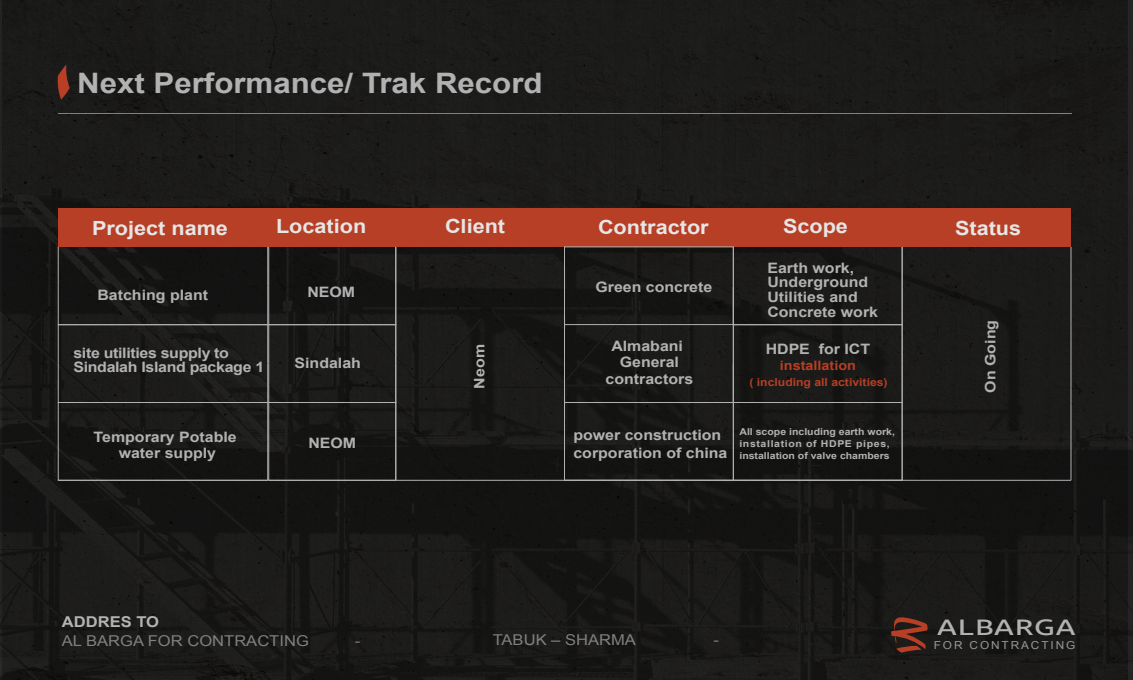
<style>
.page{position:relative;width:1133px;height:680px;background:#1b1a19}
.page>*{position:absolute;margin:0;border:0;box-sizing:border-box;transform-origin:0 0}
.t1{font:700 28.2px "Arial";color:#b2b2b2;scale:1.11 1}
.t2{font:500 21.9px "Diodrum Arabic";letter-spacing:.02em;color:#b2b2b2;scale:1.42 1}
.t3{font:700 19.5px "Arial";color:#e6e6e6;scale:1.11 1}
.t4{font:14.9px "Arial";color:#808080;scale:1.11 1}
.t5{font:700 14.9px "Arial";color:#b3b3b3;scale:1.11 1}
.t6{font:700 14.4px/14.7px "Arial";color:#b2b2b2;text-align:center;scale:1.11 1}
.t7{font:700 14.4px/14.7px "Arial";letter-spacing:-.02em;color:#b2b2b2;scale:1.11 1}
.t8{font:700 13px "Arial";color:#b63f25;scale:1.11 1}
.t9{font:700 11px "Arial";color:#b63f25;scale:1.11 1}
.t10{font:11px "Arial";letter-spacing:.16em;color:#989898;scale:1.07 1}
.t11{font:700 9.5px/11.7px "Arial";color:#b2b2b2;scale:1.11 1}
</style>
<div class="page">
<svg style="left:891px;top:616px;width:37px;height:37px"></svg>
<hr style="left:58px;top:113px;width:1014px;height:1px;background:#808080">
<svg style="left:57px;top:65px;width:13px;height:35px"></svg>
<div style="left:58px;top:208px;width:211px;height:39px;background:#b63f25"></div>
<div style="left:269px;top:208px;width:127px;height:39px;background:#b63f25"></div>
<div style="left:396px;top:208px;width:168px;height:39px;background:#b63f25"></div>
<div style="left:564px;top:208px;width:169px;height:39px;background:#b63f25"></div>
<div style="left:733px;top:208px;width:169px;height:39px;background:#b63f25"></div>
<div style="left:902px;top:208px;width:169px;height:39px;background:#b63f25"></div>
<hr style="left:58px;top:247px;width:1px;height:39px;background:#b2b2b2">
<hr style="left:267px;top:247px;width:1px;height:39px;background:#b2b2b2">
<hr style="left:268px;top:247px;width:1px;height:39px;background:#b2b2b2">
<hr style="left:396px;top:247px;width:1px;height:39px;background:#b2b2b2">
<hr style="left:395px;top:247px;width:1px;height:39px;background:#b2b2b2">
<hr style="left:733px;top:247px;width:1px;height:39px;background:#b2b2b2">
<hr style="left:1071px;top:247px;width:1px;height:39px;background:#b2b2b2">
<hr style="left:902px;top:247px;width:1px;height:39px;background:#b2b2b2">
<hr style="left:395px;top:286px;width:1px;height:39px;background:#b2b2b2">
<div style="left:564px;top:285px;width:170px;height:40px;border:1px solid #b2b2b2"></div>
<hr style="left:902px;top:286px;width:1px;height:39px;background:#b2b2b2">
<hr style="left:1071px;top:286px;width:1px;height:39px;background:#b2b2b2">
<div style="left:58px;top:324px;width:210px;height:40px;border:1px solid #b2b2b2"></div>
<div style="left:268px;top:324px;width:128px;height:40px;border:1px solid #b2b2b2"></div>
<hr style="left:395px;top:325px;width:1px;height:39px;background:#b2b2b2">
<hr style="left:733px;top:287px;width:1px;height:115px;background:#b2b2b2">
<hr style="left:564px;top:287px;width:1px;height:115px;background:#b2b2b2">
<div style="left:733px;top:324px;width:170px;height:40px;border:1px solid #b2b2b2"></div>
<hr style="left:902px;top:325px;width:1px;height:39px;background:#b2b2b2">
<hr style="left:1071px;top:325px;width:1px;height:39px;background:#b2b2b2">
<hr style="left:395px;top:364px;width:1px;height:38px;background:#b2b2b2">
<hr style="left:902px;top:364px;width:1px;height:38px;background:#b2b2b2">
<hr style="left:1071px;top:364px;width:1px;height:39px;background:#b2b2b2">
<div style="left:58px;top:402px;width:210px;height:40px;border:1px solid #b2b2b2"></div>
<div style="left:268px;top:402px;width:128px;height:40px;border:1px solid #b2b2b2"></div>
<hr style="left:395px;top:402px;width:1px;height:39px;background:#b2b2b2">
<div style="left:564px;top:402px;width:170px;height:40px;border:1px solid #b2b2b2"></div>
<div style="left:733px;top:402px;width:170px;height:40px;border:1px solid #b2b2b2"></div>
<hr style="left:902px;top:402px;width:1px;height:39px;background:#b2b2b2">
<hr style="left:1071px;top:402px;width:1px;height:39px;background:#b2b2b2">
<hr style="left:395px;top:441px;width:1px;height:39px;background:#b2b2b2">
<hr style="left:902px;top:441px;width:1px;height:39px;background:#b2b2b2">
<hr style="left:1071px;top:441px;width:1px;height:39px;background:#b2b2b2">
<hr style="left:58px;top:480px;width:210px;height:1px;background:#b2b2b2">
<hr style="left:269px;top:480px;width:127px;height:1px;background:#b2b2b2">
<hr style="left:396px;top:480px;width:675px;height:1px;background:#b2b2b2">
<h1 class="t1" style="left:77px;top:65px;width:421px">Next Performance/ Trak Record</h1>
<h3 class="t3" style="left:92px;top:215px;width:124px">Project name</h3>
<h3 class="t3" style="left:276px;top:213px;width:83px">Location</h3>
<h3 class="t3" style="left:445px;top:213px;width:56px">Client</h3>
<h3 class="t3" style="left:598px;top:214px;width:101px">Contractor</h3>
<h3 class="t3" style="left:783px;top:213px;width:60px">Scope</h3>
<h3 class="t3" style="left:955px;top:215px;width:61px">Status</h3>
<p class="t6" style="left:97px;top:288px;width:101px">Batching plant</p>
<p class="t6" style="left:307px;top:285px;width:45px">NEOM</p>
<p class="t6" style="left:595px;top:280px;width:107px">Green concrete</p>
<p class="t6" style="left:767px;top:261px;width:101px;text-align:left">Earth work,<br>Underground<br>Utilities and<br>Concrete work</p>
<p class="t7" style="left:73px;top:346px;width:173px">site utilities supply to<br>Sindalah Island package 1</p>
<p class="t6" style="left:295px;top:356px;width:61px">Sindalah</p>
<p class="t6" style="left:473px;top:389px;width:41px;rotate:-90deg">Neom</p>
<p class="t6" style="left:611px;top:338px;width:66px;line-height:16.7px">Almabani<br>General</p>
<p class="t6" style="left:606px;top:372px;width:80px">contractors</p>
<p class="t6" style="left:766px;top:342px;width:96px">HDPE for ICT</p>
<p class="t8" style="left:780px;top:357px;width:70px">installation</p>
<p class="t9" style="left:749px;top:375px;width:126px">( including all activities)</p>
<p class="t6" style="left:984px;top:393px;width:67px;rotate:-90deg">On Going</p>
<p class="t6" style="left:94px;top:429px;width:131px;line-height:16.7px">Temporary Potable water supply</p>
<p class="t6" style="left:308px;top:436px;width:45px">NEOM</p>
<p class="t6" style="left:573px;top:426px;width:140px;line-height:18.7px;text-align:left">power construction corporation of china</p>
<p class="t11" style="left:739px;top:427px;width:142px">All scope including earth work, installation of HDPE pipes, installation of valve chambers</p>
<p class="t5" style="left:62px;top:612px;width:89px">ADDRES TO</p>
<p class="t4" style="left:62px;top:631px;width:224px">AL BARGA FOR CONTRACTING</p>
<p class="t4" style="left:355px;top:631px;width:6px">-</p>
<p class="t4" style="left:493px;top:630px;width:131px">TABUK – SHARMA</p>
<p class="t4" style="left:713px;top:630px;width:6px">-</p>
<h2 class="t2" style="left:937px;top:614px;width:100px">ALBARGA</h2>
<p class="t10" style="left:934px;top:638px;width:134px">FOR CONTRACTING</p>
</div>
